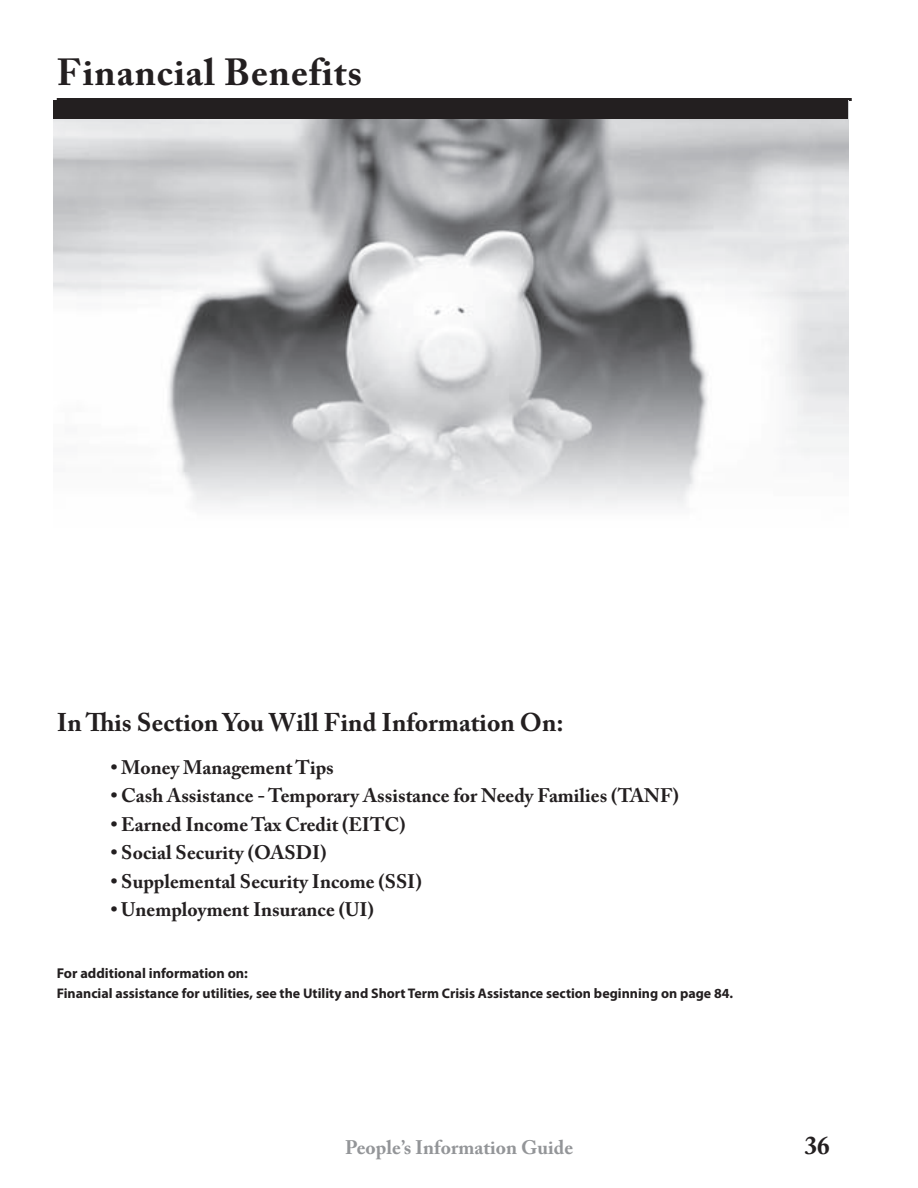
<style>
.page{position:relative;width:918px;height:1188px;background:#fff}
.page>*{position:absolute;margin:0;border:0;box-sizing:border-box;transform-origin:0 0}
.t1{font:700 37.5px "Adobe Caslon Pro";letter-spacing:.025em;color:#231f20}
.t2{font:700 25.5px "Adobe Caslon Pro";color:#231f20}
.t3{font:700 19.5px "Adobe Caslon Pro";color:#231f20}
.t4{font:700 19.5px "Adobe Caslon Pro";color:#939598}
.t5{font:700 14.25px "Myriad Pro";color:#231f20}
.t6{font:700 13.95px "Myriad Pro";color:#231f20}
</style>
<div class="page">
<hr style="left:57px;top:98px;width:795px;height:3px;background:#231f20">
<img style="left:53px;top:119px;width:795px;height:389px">
<div style="left:53px;top:100px;width:795px;height:19px;background:#231f20"></div>
<h1 class="t1" style="left:57px;top:50px;width:307px">Financial Benefits</h1>
<h2 class="t2" style="left:57px;top:707px;width:508px">In This Section You Will Find Information On:</h2>
<p class="t3" style="left:111px;top:755px;width:225px">• Money Management Tips</p>
<p class="t3" style="left:111px;top:784px;width:569px">• Cash Assistance - Temporary Assistance for Needy Families (TANF)</p>
<p class="t3" style="left:111px;top:812px;width:296px">• Earned Income Tax Credit (EITC)</p>
<p class="t3" style="left:111px;top:841px;width:217px">• Social Security (OASDI)</p>
<p class="t3" style="left:111px;top:869px;width:313px">• Supplemental Security Income (SSI)</p>
<p class="t3" style="left:111px;top:898px;width:265px">• Unemployment Insurance (UI)</p>
<p class="t5" style="left:57px;top:964px;width:193px">For additional information on:</p>
<p class="t6" style="left:57px;top:984px;width:678px">Financial assistance for utilities, see the Utility and Short Term Crisis Assistance section beginning on page 84.</p>
<p class="t4" style="left:345px;top:1136px;width:229px">People’s Information Guide</p>
<h2 class="t2" style="left:804px;top:1130px;width:27px">36</h2>
</div>
